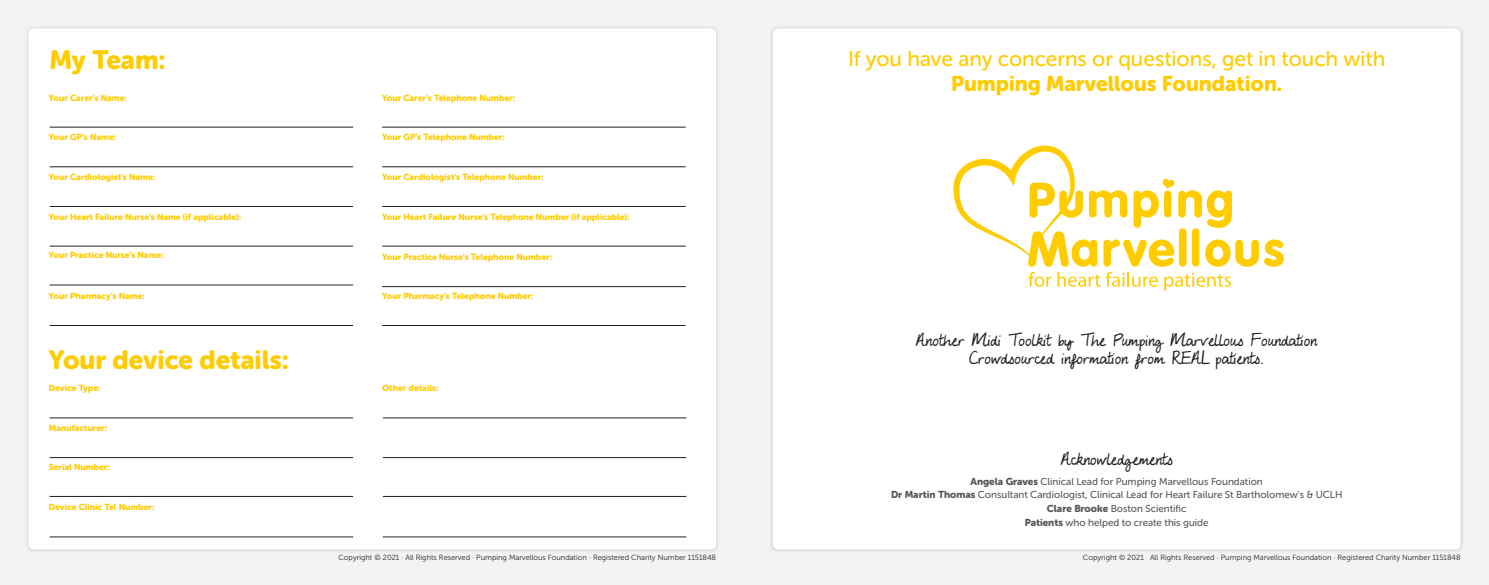
<style>
.page{position:relative;width:1489px;height:585px;background:#fff}
.page>*{position:absolute;margin:0;border:0;box-sizing:border-box;transform-origin:0 0}
.t1{font:26.25px "Museo Sans Rounded 900";color:#fc0}
.t2{font:21.25px "Museo Sans Rounded 500";color:#fc0}
.t3{font:21.25px "Museo Sans Rounded 900";color:#fc0}
.t4{font:15px/18px "My Lucky Penny";color:#231f20;text-align:center}
.t5{font:10px/13.8px "Museo Sans Rounded 500";color:#57585a;text-align:center}
.t6{font:8.75px "Museo Sans Rounded 900";color:#fc0}
.t7{font:7.5px "Museo Sans 300";color:#231f20}
.s1{font-family:"Museo Sans Rounded 900"}
</style>
<div class="page">
<div style="left:0;top:0;width:1488px;height:585px;background:#f2f3f4"></div>
<div style="left:24px;top:24px;width:696px;height:529px;background:#eaebec"></div>
<div style="left:28px;top:28px;width:688px;height:521px;background:#fff;border-radius:5px"></div>
<div style="left:769px;top:24px;width:695px;height:529px;background:#e8e9ea"></div>
<div style="left:772px;top:28px;width:688px;height:521px;background:#fff;border-radius:5px"></div>
<svg style="left:953px;top:145px;width:330px;height:145px"></svg>
<hr style="left:50px;top:127px;width:303px;height:1px;background:#231f20">
<hr style="left:382px;top:127px;width:303px;height:1px;background:#231f20">
<hr style="left:50px;top:166px;width:303px;height:1px;background:#231f20">
<hr style="left:382px;top:166px;width:303px;height:1px;background:#231f20">
<hr style="left:50px;top:246px;width:303px;height:1px;background:#231f20">
<hr style="left:50px;top:457px;width:303px;height:1px;background:#231f20">
<hr style="left:383px;top:457px;width:303px;height:1px;background:#231f20">
<hr style="left:382px;top:246px;width:303px;height:1px;background:#231f20">
<hr style="left:50px;top:284px;width:303px;height:1px;background:#231f20">
<hr style="left:50px;top:496px;width:303px;height:1px;background:#231f20">
<hr style="left:383px;top:496px;width:303px;height:1px;background:#231f20">
<hr style="left:382px;top:286px;width:303px;height:1px;background:#231f20">
<hr style="left:50px;top:325px;width:303px;height:1px;background:#231f20">
<hr style="left:50px;top:536px;width:303px;height:1px;background:#231f20">
<hr style="left:383px;top:536px;width:303px;height:1px;background:#231f20">
<hr style="left:382px;top:325px;width:303px;height:1px;background:#231f20">
<hr style="left:50px;top:206px;width:303px;height:1px;background:#231f20">
<hr style="left:50px;top:417px;width:303px;height:1px;background:#231f20">
<hr style="left:383px;top:417px;width:303px;height:1px;background:#231f20">
<hr style="left:382px;top:206px;width:303px;height:1px;background:#231f20">
<h1 class="t1" style="left:50px;top:45px;width:117px">My Team:</h1>
<p class="t6" style="left:49px;top:92px;width:79px">Your Carer’s Name:</p>
<p class="t6" style="left:382px;top:92px;width:134px">Your Carer’s Telephone Number:</p>
<p class="t6" style="left:49px;top:132px;width:69px">Your GP’s Name:</p>
<p class="t6" style="left:382px;top:132px;width:124px">Your GP’s Telephone Number:</p>
<p class="t6" style="left:49px;top:172px;width:108px">Your Cardiologist’s Name:</p>
<p class="t6" style="left:382px;top:172px;width:163px">Your Cardiologist’s Telephone Number:</p>
<p class="t6" style="left:49px;top:211px;width:194px">Your Heart Failure Nurse’s Name (if applicable):</p>
<p class="t6" style="left:382px;top:211px;width:249px">Your Heart Failure Nurse’s Telephone Number (if applicable):</p>
<p class="t6" style="left:49px;top:250px;width:116px">Your Practice Nurse’s Name:</p>
<p class="t6" style="left:382px;top:252px;width:171px">Your Practice Nurse’s Telephone Number:</p>
<p class="t6" style="left:49px;top:291px;width:97px">Your Pharmacy’s Name:</p>
<p class="t6" style="left:382px;top:291px;width:152px">Your Pharmacy’s Telephone Number:</p>
<h1 class="t1" style="left:49px;top:345px;width:241px">Your device details:</h1>
<p class="t6" style="left:49px;top:383px;width:53px">Device Type:</p>
<p class="t6" style="left:382px;top:383px;width:58px">Other details:</p>
<p class="t6" style="left:49px;top:423px;width:60px">Manufacturer:</p>
<p class="t6" style="left:49px;top:462px;width:62px">Serial Number:</p>
<p class="t6" style="left:49px;top:502px;width:107px">Device Clinic Tel Number:</p>
<h2 class="t2" style="left:848px;top:47px;width:539px">If you have any concerns or questions, get in touch with</h2>
<h2 class="t3" style="left:951px;top:72px;width:332px">Pumping Marvellous Foundation.</h2>
<h3 class="t4" style="left:915px;top:331px;width:403px">Another Midi Toolkit by The Pumping Marvellous Foundation<br>Crowdsourced information from REAL patients.</h3>
<h3 class="t4" style="left:1060px;top:450px;width:114px">Acknowledgements</h3>
<p class="t5" style="left:891px;top:474px;width:453px"><span class="s1">Angela Graves</span> Clinical Lead for Pumping Marvellous Foundation<br><span class="s1">Dr Martin Thomas</span> Consultant Cardiologist, Clinical Lead for Heart Failure St Bartholomew’s &amp; UCLH <span class="s1">Clare Brooke</span> Boston Scientific<br><span class="s1">Patients</span> who helped to create this guide</p>
<p class="t7" style="left:338px;top:554px;width:379px">Copyright © 2021 · All Rights Reserved · Pumping Marvellous Foundation · Registered Charity Number 1151848</p>
<p class="t7" style="left:1082px;top:554px;width:379px">Copyright © 2021 · All Rights Reserved · Pumping Marvellous Foundation · Registered Charity Number 1151848</p>
</div>
